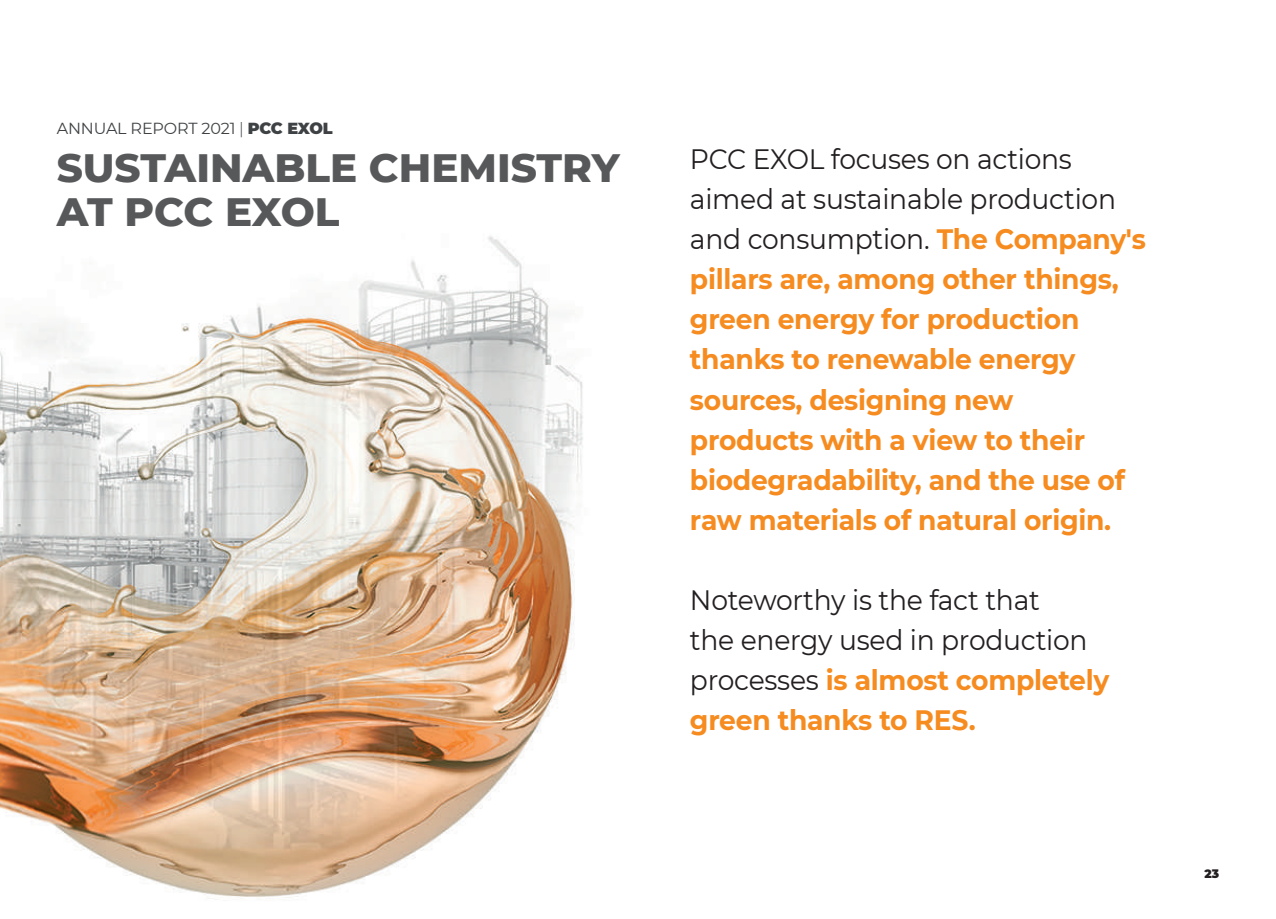
<style>
.page{position:relative;width:1276px;height:919px;background:#fff}
.page>*{position:absolute;margin:0;border:0;box-sizing:border-box;transform-origin:0 0}
.t1{font:800 40.4px/44px "Montserrat";color:#57585a}
.t2{font:700 28px/40px "Montserrat";letter-spacing:-.01em;color:#f68b1f;scale:.95 1}
.t3{font:28px/40px "Montserrat";letter-spacing:-.01em;color:#231f20;scale:.95 1}
.t4{font:16px "Montserrat";letter-spacing:-.01em;color:#3f4244}
.t5{font:900 12px "Montserrat";color:#231f20}
.s1{font-weight:300}
.s2{font-weight:900}
.s3{font-weight:400;color:#231f20}
.s4{font-weight:700;color:#f68b1f}
</style>
<div class="page">
<img style="left:0;top:236px;width:583px;height:664px">
<p class="t4" style="left:57px;top:117px;width:277px">ANNUAL REPORT 2021 <span class="s1">|</span> <span class="s2">PCC EXOL</span></p>
<h1 class="t1" style="left:57px;top:143px;width:564px">SUSTAINABLE CHEMISTRY<br>AT PCC EXOL</h1>
<p class="t2" style="left:690px;top:138px;width:481px"><span class="s3">PCC EXOL focuses on actions aimed at sustainable production and consumption.</span> The Company's pillars are, among other things, green energy for production thanks to renewable energy sources, designing new<br>products with a view to their biodegradability, and the use of raw materials of natural origin.</p>
<p class="t3" style="left:690px;top:578px;width:443px">Noteworthy is the fact that<br>the energy used in production processes <span class="s4">is almost completely green thanks to RES.</span></p>
<p class="t5" style="left:1204px;top:864px;width:16px">23</p>
</div>
